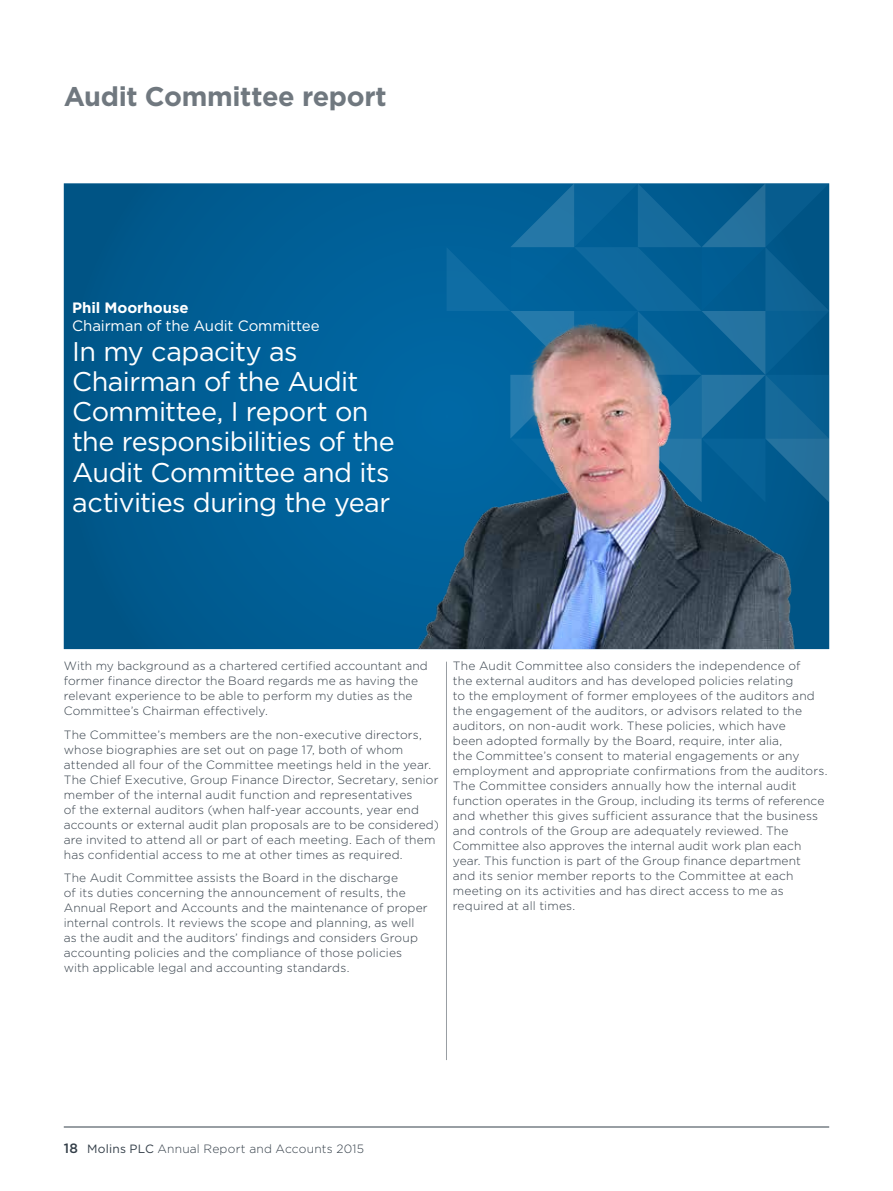
<style>
.page{position:relative;width:893px;height:1191px;background:#fff}
.page>*{position:absolute;margin:0;border:0;box-sizing:border-box;transform-origin:0 0}
.t1{font:27px/30px "Gotham";letter-spacing:-.02em;color:#fff}
.t2{font:700 27px "Gotham";letter-spacing:-.015em;color:#70787f}
.t3{font:15px "Gotham";letter-spacing:-.01em;color:#fff}
.t4{font:700 15px "Gotham";letter-spacing:-.005em;color:#fff}
.t5{font:300 12px/15px "Gotham";letter-spacing:.015em;color:#333e48}
.s1{font-weight:500;font-size:13.5px}
.s2{font-weight:400}
</style>
<div class="page">
<svg style="left:64px;top:183px;width:765px;height:466px;background:#005c92"></svg>
<svg style="left:447px;top:183px;width:382px;height:319px;background:#086196"></svg>
<img style="left:366px;top:311px;width:438px;height:338px">
<hr style="left:446px;top:661px;width:1px;height:399px;background:#999ea3">
<hr style="left:64px;top:1126px;width:765px;height:1px;background:#333e48">
<h1 class="t2" style="left:64px;top:79px;width:325px">Audit Committee report</h1>
<p class="t4" style="left:72px;top:298px;width:118px">Phil Moorhouse</p>
<p class="t3" style="left:72px;top:316px;width:249px">Chairman of the Audit Committee</p>
<h1 class="t1" style="left:72px;top:336px;width:324px">In my capacity as<br>Chairman of the Audit<br>Committee, I report on the responsibilities of the<br>Audit Committee and its activities during the year</h1>
<p class="t5" style="left:64px;top:658px;width:366px">With my background as a chartered certified accountant and former finance director the Board regards me as having the relevant experience to be able to perform my duties as the Committee’s Chairman effectively.</p>
<p class="t5" style="left:64px;top:726px;width:377px">The Committee’s members are the non-executive directors, whose biographies are set out on page 17, both of whom attended all four of the Committee meetings held in the year.<br>The Chief Executive, Group Finance Director, Secretary, senior member of the internal audit function and representatives<br>of the external auditors (when half-year accounts, year end accounts or external audit plan proposals are to be considered) are invited to attend all or part of each meeting. Each of them has confidential access to me at other times as required.</p>
<p class="t5" style="left:64px;top:870px;width:365px">The Audit Committee assists the Board in the discharge<br>of its duties concerning the announcement of results, the Annual Report and Accounts and the maintenance of proper internal controls. It reviews the scope and planning, as well as the audit and the auditors’ findings and considers Group accounting policies and the compliance of those policies with applicable legal and accounting standards.</p>
<p class="t5" style="left:453px;top:658px;width:376px">The Audit Committee also considers the independence of<br>the external auditors and has developed policies relating<br>to the employment of former employees of the auditors and the engagement of the auditors, or advisors related to the auditors, on non-audit work. These policies, which have<br>been adopted formally by the Board, require, inter alia,<br>the Committee’s consent to material engagements or any employment and appropriate confirmations from the auditors.<br>The Committee considers annually how the internal audit function operates in the Group, including its terms of reference and whether this gives sufficient assurance that the business and controls of the Group are adequately reviewed. The Committee also approves the internal audit work plan each year. This function is part of the Group finance department<br>and its senior member reports to the Committee at each meeting on its activities and has direct access to me as required at all times.</p>
<p class="t5" style="left:64px;top:1140px;width:302px"><span class="s1">18</span> <span class="s2">Molins PLC</span> Annual Report and Accounts 2015</p>
</div>
